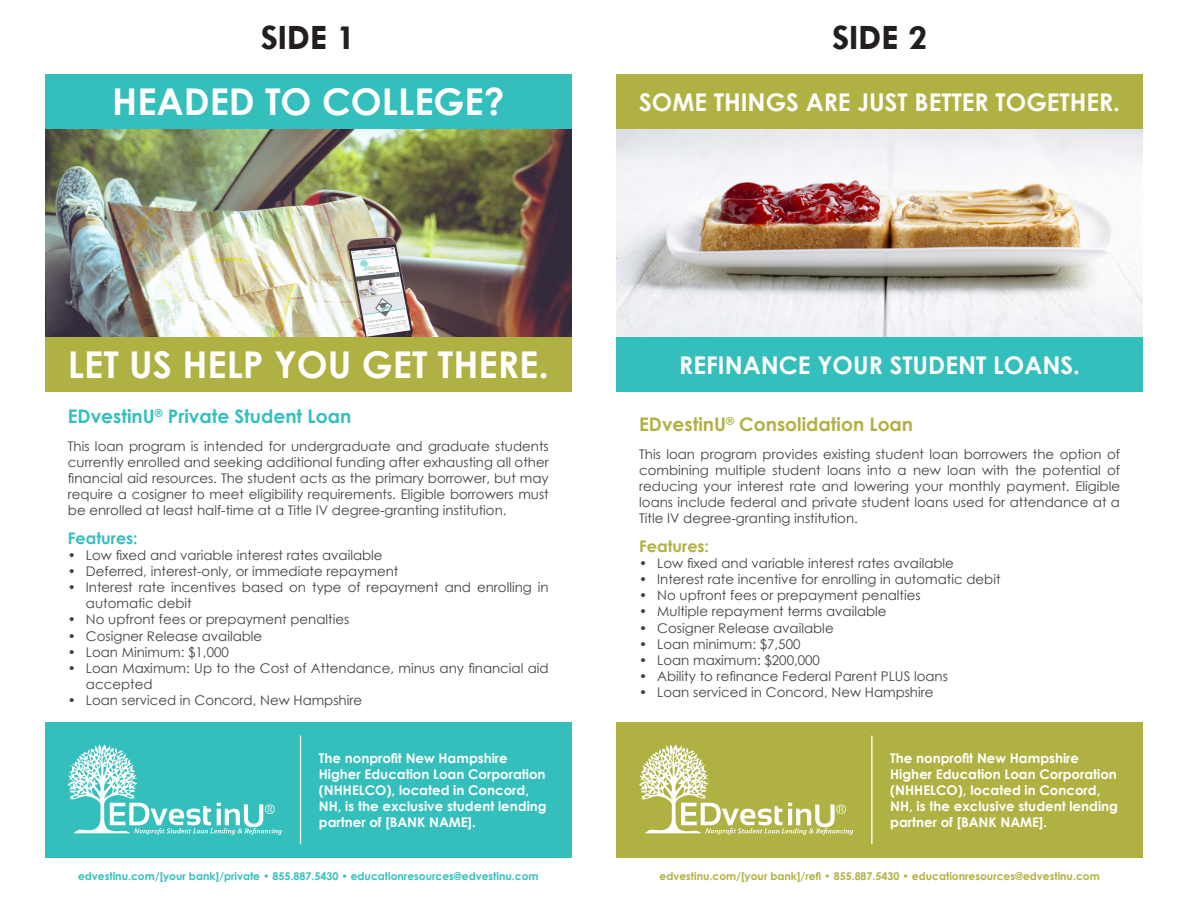
<style>
.page{position:relative;width:1188px;height:918px;background:#fff}
.page>*{position:absolute;margin:0;border:0;box-sizing:border-box;transform-origin:0 0}
.t1{font:700 36.9px "Century Gothic";color:#fff}
.t2{font:700 36px "Tw Cen";color:#231f20}
.t3{font:700 24.45px "Century Gothic";color:#fff}
.t4{font:700 18.75px "Century Gothic";color:#34bfbc}
.t5{font:700 18.75px "Century Gothic";color:#b0b143}
.t6{font:700 16.05px "Century Gothic";color:#34bfbc}
.t7{font:700 16.05px "Century Gothic";color:#b0b143}
.t8{font:13.35px/16px "Century Gothic";color:#414142}
.t9{font:700 13.35px/16px "Century Gothic";color:#fff}
.t10{font:700 10.65px "Century Gothic";color:#34bfbc}
.t11{font:700 10.65px "Century Gothic";color:#b0b143}
</style>
<div class="page">
<img style="left:45px;top:129px;width:526px;height:208px">
<div style="left:45px;top:337px;width:526px;height:55px;background:#b0b143"></div>
<div style="left:45px;top:74px;width:526px;height:55px;background:#34bfbc"></div>
<div style="left:45px;top:722px;width:526px;height:136px;background:#34bfbc"></div>
<svg style="left:68px;top:745px;width:214px;height:90px"></svg>
<hr style="left:300px;top:736px;width:1px;height:108px;background:#fff">
<img style="left:617px;top:129px;width:526px;height:208px">
<div style="left:617px;top:74px;width:526px;height:55px;background:#b0b143"></div>
<div style="left:617px;top:337px;width:526px;height:55px;background:#34bfbc"></div>
<div style="left:617px;top:722px;width:526px;height:136px;background:#b0b143"></div>
<svg style="left:639px;top:745px;width:214px;height:90px"></svg>
<hr style="left:871px;top:736px;width:2px;height:108px;background:#fff">
<p class="t2" style="left:261px;top:16px;width:97px">SIDE 1</p>
<p class="t1" style="left:112px;top:74px;width:394px">HEADED TO COLLEGE?</p>
<p class="t2" style="left:832px;top:16px;width:97px">SIDE 2</p>
<p class="t3" style="left:639px;top:83px;width:482px">SOME THINGS ARE JUST BETTER TOGETHER.</p>
<p class="t1" style="left:68px;top:337px;width:482px">LET US HELP YOU GET THERE.</p>
<p class="t4" style="left:68px;top:402px;width:285px">EDvestinU<sup>®</sup> Private Student Loan</p>
<p class="t8" style="left:68px;top:438px;width:482px;text-align:justify">This loan program is intended for undergraduate and graduate students currently enrolled and seeking additional funding after exhausting all other financial aid resources. The student acts as the primary borrower, but may require a cosigner to meet eligibility requirements. Eligible borrowers must be enrolled at least half-time at a Title IV degree-granting institution.</p>
<p class="t6" style="left:68px;top:526px;width:71px">Features:</p>
<p class="t8" style="left:68px;top:547px;width:316px">• Low fixed and variable interest rates available</p>
<p class="t8" style="left:68px;top:563px;width:332px">• Deferred, interest-only, or immediate repayment</p>
<p class="t8" style="left:86px;top:579px;width:464px;text-indent:-18px">• Interest rate incentives based on type of repayment and enrolling in automatic debit</p>
<p class="t8" style="left:68px;top:611px;width:283px">• No upfront fees or prepayment penalties</p>
<p class="t8" style="left:68px;top:627px;width:196px">• Cosigner Release available</p>
<p class="t8" style="left:68px;top:643px;width:162px">• Loan Minimum: $1,000</p>
<p class="t8" style="left:86px;top:660px;width:464px;text-indent:-18px">• Loan Maximum: Up to the Cost of Attendance, minus any financial aid accepted</p>
<p class="t8" style="left:68px;top:692px;width:296px">• Loan serviced in Concord, New Hampshire</p>
<p class="t9" style="left:319px;top:749px;width:229px">The nonprofit New Hampshire<br>Higher Education Loan Corporation (NHHELCO), located in Concord,<br>NH, is the exclusive student lending partner of [BANK NAME].</p>
<p class="t10" style="left:78px;top:868px;width:462px">edvestinu.com/[your bank]/private • 855.887.5430 • educationresources@edvestinu.com</p>
<p class="t3" style="left:679px;top:346px;width:402px">REFINANCE YOUR STUDENT LOANS.</p>
<p class="t5" style="left:639px;top:410px;width:275px">EDvestinU<sup>®</sup> Consolidation Loan</p>
<p class="t8" style="left:639px;top:446px;width:482px;text-align:justify">This loan program provides existing student loan borrowers the option of combining multiple student loans into a new loan with the potential of reducing your interest rate and lowering your monthly payment. Eligible loans include federal and private student loans used for attendance at a Title IV degree-granting institution.</p>
<p class="t7" style="left:639px;top:534px;width:71px">Features:</p>
<p class="t8" style="left:639px;top:555px;width:316px">• Low fixed and variable interest rates available</p>
<p class="t8" style="left:639px;top:571px;width:363px">• Interest rate incentive for enrolling in automatic debit</p>
<p class="t8" style="left:639px;top:587px;width:283px">• No upfront fees or prepayment penalties</p>
<p class="t8" style="left:639px;top:603px;width:249px">• Multiple repayment terms available</p>
<p class="t8" style="left:639px;top:619px;width:196px">• Cosigner Release available</p>
<p class="t8" style="left:639px;top:635px;width:163px">• Loan minimum: $7,500</p>
<p class="t8" style="left:639px;top:652px;width:182px">• Loan maximum: $200,000</p>
<p class="t8" style="left:639px;top:668px;width:310px">• Ability to refinance Federal Parent PLUS loans</p>
<p class="t8" style="left:639px;top:684px;width:296px">• Loan serviced in Concord, New Hampshire</p>
<p class="t9" style="left:890px;top:749px;width:229px">The nonprofit New Hampshire<br>Higher Education Loan Corporation (NHHELCO), located in Concord,<br>NH, is the exclusive student lending partner of [BANK NAME].</p>
<p class="t11" style="left:660px;top:868px;width:442px">edvestinu.com/[your bank]/refi • 855.887.5430 • educationresources@edvestinu.com</p>
</div>
